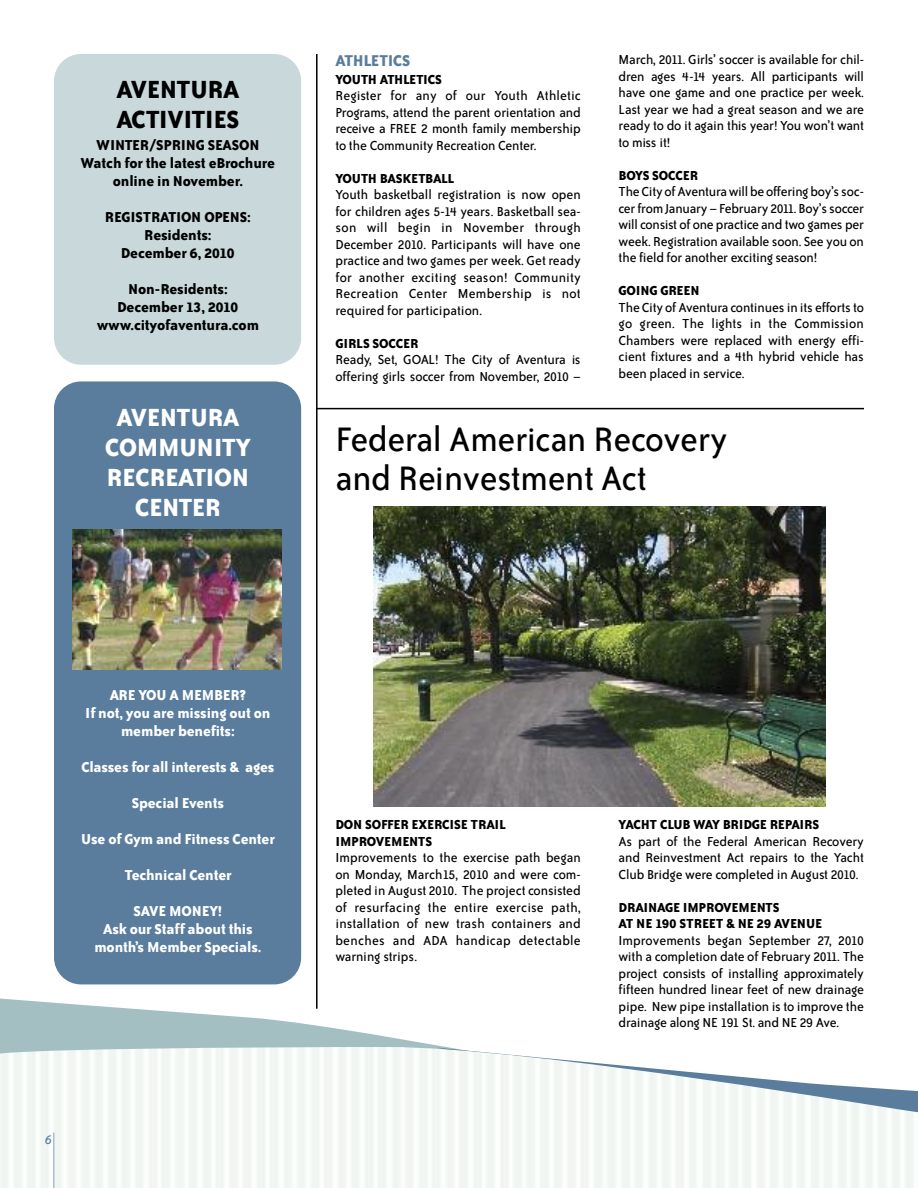
<style>
.page{position:relative;width:918px;height:1188px;background:#fff}
.page>*{position:absolute;margin:0;border:0;box-sizing:border-box;transform-origin:0 0}
.t1{font:39px/39px "Bailey Sans ITC";letter-spacing:-.01em;color:#000}
.t2{font:700 28.5px/30px "Bailey Sans ITC";letter-spacing:-.01em;color:#fff;text-align:center}
.t3{font:700 28.5px/30px "Bailey Sans ITC";letter-spacing:-.01em;color:#000}
.t4{font:700 18px "Bailey Sans ITC";letter-spacing:-.03em;color:#5a7d9e}
.t5{font:700 16.5px/36px "Bailey Sans ITC";letter-spacing:-.01em;color:#fff;text-align:center}
.t6{font:700 16.5px/18px "Bailey Sans ITC";letter-spacing:-.01em;color:#000;text-align:center}
.t7{font:15px/16.5px "Bailey Sans ITC";letter-spacing:-.01em;color:#000;text-align:justify}
.t8{font:700 15px/16.5px "Bailey Sans ITC";letter-spacing:-.01em;color:#000}
.t9{font:700 15px "Bailey Sans ITC";letter-spacing:-.03em;color:#000}
.t10{font:italic 15px "Bailey Sans ITC";color:#5a7d9e}
</style>
<div class="page">
<svg style="left:0;top:998px;width:436px;height:49px"></svg>
<img style="left:0;top:1047px;width:918px;height:122px">
<hr style="left:53px;top:1132px;width:2px;height:56px;background:#adbece">
<hr style="left:316px;top:54px;width:2px;height:955px;background:#000">
<div style="left:54px;top:54px;width:247px;height:311px;background:#c9d8da;border-radius:27px"></div>
<div style="left:54px;top:381px;width:247px;height:603px;background:#5a7d9e;border-radius:27px"></div>
<img style="left:73px;top:530px;width:208px;height:140px">
<hr style="left:316px;top:408px;width:548px;height:1px;background:#000">
<img style="left:374px;top:506px;width:452px;height:301px">
<h2 class="t3" style="left:116px;top:76px;width:125px">AVENTURA<br>ACTIVITIES</h2>
<p class="t6" style="left:81px;top:137px;width:196px">WINTER/SPRING SEASON<br>Watch for the latest eBrochure online in November.</p>
<p class="t6" style="left:105px;top:209px;width:147px">REGISTRATION OPENS:<br>Residents:<br>December 6, 2010</p>
<p class="t6" style="left:97px;top:281px;width:164px">Non-Residents:<br>December 13, 2010 www.cityofaventura.com</p>
<h2 class="t2" style="left:105px;top:404px;width:147px">AVENTURA<br>COMMUNITY<br>RECREATION<br>CENTER</h2>
<p class="t4" style="left:335px;top:54px;width:76px">ATHLETICS</p>
<p class="t9" style="left:335px;top:74px;width:108px">YOUTH ATHLETICS</p>
<p class="t7" style="left:335px;top:88px;width:247px">Register for any of our Youth Athletic Programs, attend the parent orientation and receive a FREE 2 month family membership to the Community Recreation Center.</p>
<p class="t8" style="left:335px;top:171px;width:120px">YOUTH BASKETBALL</p>
<p class="t7" style="left:335px;top:187px;width:247px">Youth basketball registration is now open for children ages 5-14 years. Basketball sea&shy;son will begin in November through December 2010. Participants will have one practice and two games per week. Get ready for another exciting season! Community Recreation Center Membership is not required for participation.</p>
<p class="t8" style="left:335px;top:336px;width:85px">GIRLS SOCCER</p>
<p class="t7" style="left:335px;top:352px;width:247px">Ready, Set, GOAL! The City of Aventura is offering girls soccer from November, 2010 –</p>
<p class="t7" style="left:619px;top:52px;width:247px">March, 2011. Girls’ soccer is available for chil&shy;dren ages 4-14 years. All participants will have one game and one practice per week.<br>Last year we had a great season and we are ready to do it again this year! You won’t want to miss it!</p>
<p class="t8" style="left:619px;top:168px;width:81px">BOYS SOCCER</p>
<p class="t7" style="left:619px;top:184px;width:247px">TheCity ofAventurawillbe offeringboy’ssoc&shy;cerfromJanuary–February 2011. Boy’ssoccer will consist of one practice and two games per week. Registration available soon. See you on the field for another exciting season!</p>
<p class="t8" style="left:619px;top:283px;width:83px">GOING GREEN</p>
<p class="t7" style="left:619px;top:300px;width:247px">The City ofAventura continuesin its effortsto go green. The lights in the Commission Chambers were replaced with energy effi&shy;cient fixtures and a 4th hybrid vehicle has been placed in service.</p>
<h1 class="t1" style="left:335px;top:423px;width:394px">Federal American Recovery and Reinvestment Act</h1>
<p class="t5" style="left:85px;top:687px;width:187px;line-height:18px">ARE YOU A MEMBER?<br>If not, you are missing out on member benefits:</p>
<p class="t5" style="left:81px;top:750px;width:195px">Classes for all interests &amp; ages<br>Special Events<br>Use of Gym and Fitness Center<br>Technical Center<br>SAVE MONEY!</p>
<p class="t5" style="left:94px;top:921px;width:169px;line-height:18px">Ask our Staff about this month’s Member Specials.</p>
<p class="t10" style="left:45px;top:1135px;width:8px">6</p>
<p class="t8" style="left:335px;top:817px;width:172px">DON SOFFER EXERCISE TRAIL<br>IMPROVEMENTS</p>
<p class="t7" style="left:335px;top:850px;width:247px">Improvements to the exercise path began on Monday, March15, 2010 and were com&shy;pleted in August 2010. The project consisted of resurfacing the entire exercise path, installation of new trash containers and benches and ADA handicap detectable warning strips.</p>
<p class="t8" style="left:619px;top:817px;width:202px">YACHT CLUB WAY BRIDGE REPAIRS</p>
<p class="t7" style="left:619px;top:834px;width:247px">As part of the Federal American Recovery and Reinvestment Act repairs to the Yacht Club Bridge were completed in August 2010.</p>
<p class="t8" style="left:619px;top:900px;width:205px">DRAINAGE IMPROVEMENTS<br>AT NE 190 STREET &amp; NE 29 AVENUE</p>
<p class="t7" style="left:619px;top:933px;width:247px">Improvements began September 27, 2010 with a completion date of February 2011. The project consists of installing approximately fifteen hundred linear feet of new drainage pipe. New pipe installation is to improve the drainage along NE 191 St. and NE 29 Ave.</p>
</div>
